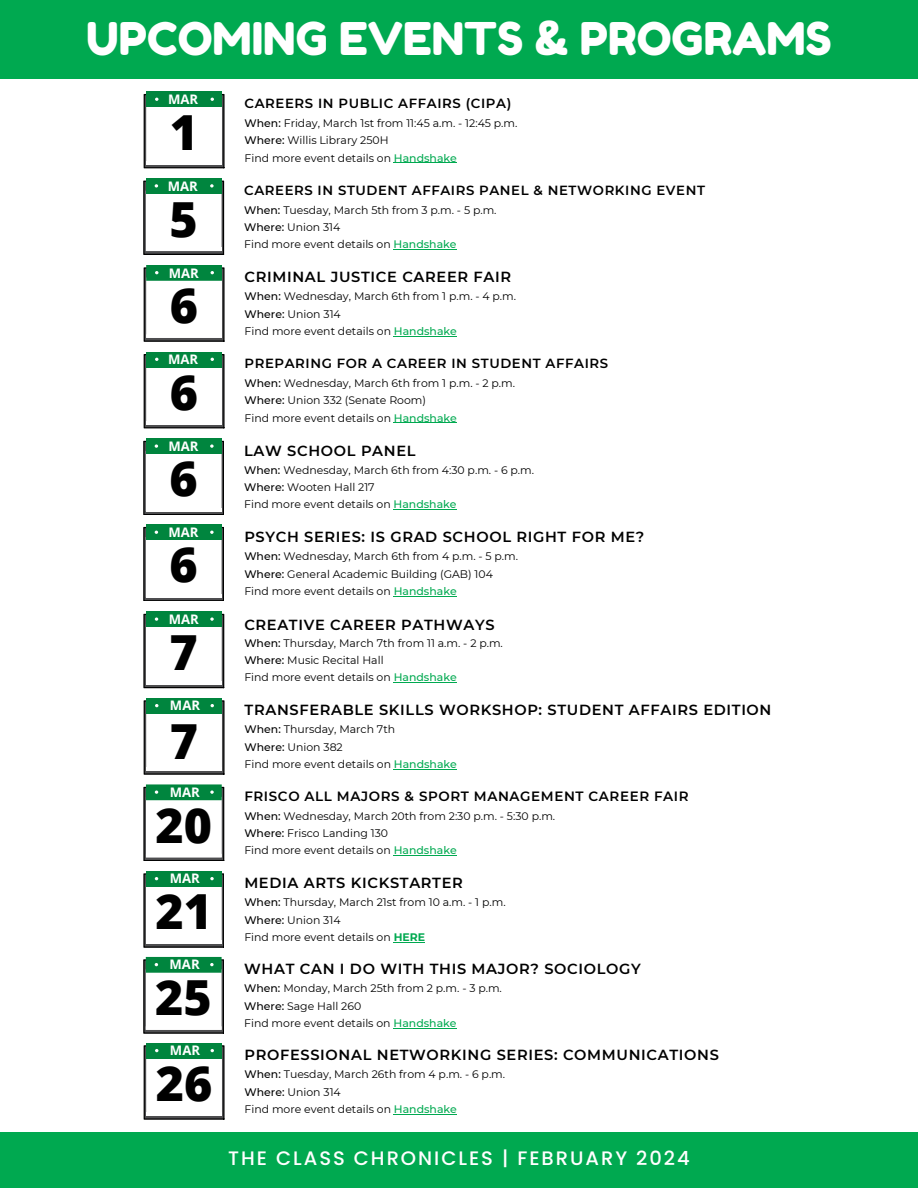
<style>
.page{position:relative;width:918px;height:1188px;background:#fff}
.page>*{position:absolute;margin:0;border:0;box-sizing:border-box;transform-origin:0 0}
.t1{font:800 48.3px "Open Sans";color:#000}
.t2{font:45px "Fredoka One";color:#fff}
.t3{font:500 19.5px "Poppins";letter-spacing:.1em;color:#fff}
.t4{font:600 14.7px "Montserrat";letter-spacing:.045em;color:#000}
.t5{font:600 14.55px "Montserrat";letter-spacing:.045em;color:#000}
.t6{font:600 13.5px "Montserrat";letter-spacing:.045em;color:#000}
.t7{font:600 13.2px "Montserrat";letter-spacing:.045em;color:#000}
.t8{font:700 13.2px "Open Sans";color:#fff}
.t9{font:10.95px "Montserrat";color:#000}
.s1{font-weight:500}
.s2{font-weight:500;color:#00a950}
.s3{font-weight:700;color:#00a950}
</style>
<div class="page">
<div style="left:0;top:0;width:918px;height:78px;background:#00a950"></div>
<div style="left:0;top:1133px;width:918px;height:55px;background:#00a950"></div>
<div style="left:146px;top:698px;width:76px;height:16px;background:#00853e"></div>
<svg style="left:144px;top:700px;width:81px;height:75px"></svg>
<hr style="left:394px;top:769px;width:63px;height:1px;background:#00a950">
<div style="left:146px;top:611px;width:76px;height:16px;background:#00853e"></div>
<svg style="left:143px;top:614px;width:81px;height:74px"></svg>
<hr style="left:394px;top:682px;width:63px;height:1px;background:#00a950">
<div style="left:146px;top:265px;width:76px;height:16px;background:#00853e"></div>
<svg style="left:144px;top:267px;width:80px;height:74px"></svg>
<hr style="left:394px;top:336px;width:63px;height:1px;background:#00a950">
<div style="left:146px;top:92px;width:76px;height:15px;background:#00853e"></div>
<svg style="left:144px;top:94px;width:81px;height:75px"></svg>
<hr style="left:394px;top:162px;width:63px;height:1px;background:#00a950">
<div style="left:146px;top:784px;width:76px;height:16px;background:#00853e"></div>
<svg style="left:143px;top:787px;width:81px;height:74px"></svg>
<hr style="left:394px;top:855px;width:63px;height:1px;background:#00a950">
<div style="left:146px;top:871px;width:76px;height:16px;background:#00853e"></div>
<svg style="left:143px;top:873px;width:81px;height:75px"></svg>
<hr style="left:394px;top:942px;width:31px;height:1px;background:#00a950">
<hr style="left:394px;top:596px;width:63px;height:1px;background:#00a950">
<div style="left:146px;top:525px;width:76px;height:15px;background:#00853e"></div>
<svg style="left:143px;top:527px;width:81px;height:74px"></svg>
<div style="left:146px;top:957px;width:76px;height:16px;background:#00853e"></div>
<svg style="left:143px;top:959px;width:81px;height:74px"></svg>
<hr style="left:394px;top:1028px;width:63px;height:1px;background:#00a950">
<div style="left:146px;top:1043px;width:76px;height:16px;background:#00853e"></div>
<svg style="left:144px;top:1045px;width:81px;height:75px"></svg>
<hr style="left:394px;top:1114px;width:63px;height:1px;background:#00a950">
<div style="left:146px;top:438px;width:76px;height:16px;background:#00853e"></div>
<svg style="left:143px;top:441px;width:81px;height:74px"></svg>
<hr style="left:394px;top:509px;width:63px;height:1px;background:#00a950">
<div style="left:146px;top:352px;width:76px;height:15px;background:#00853e"></div>
<svg style="left:144px;top:354px;width:81px;height:75px"></svg>
<hr style="left:394px;top:423px;width:63px;height:1px;background:#00a950">
<div style="left:146px;top:178px;width:76px;height:16px;background:#00853e"></div>
<svg style="left:143px;top:181px;width:81px;height:74px"></svg>
<hr style="left:394px;top:249px;width:63px;height:1px;background:#00a950">
<h3 class="t2" style="left:86px;top:11px;width:747px">UPCOMING EVENTS &amp; PROGRAMS</h3>
<p class="t8" style="left:168px;top:90px;width:32px">MAR</p>
<p class="t1" style="left:170px;top:98px;width:30px">1</p>
<p class="t8" style="left:168px;top:177px;width:32px">MAR</p>
<p class="t1" style="left:170px;top:185px;width:30px">5</p>
<p class="t8" style="left:169px;top:264px;width:32px">MAR</p>
<p class="t1" style="left:170px;top:271px;width:30px">6</p>
<p class="t8" style="left:168px;top:350px;width:32px">MAR</p>
<p class="t1" style="left:170px;top:359px;width:30px">6</p>
<p class="t8" style="left:168px;top:437px;width:32px">MAR</p>
<p class="t1" style="left:169px;top:444px;width:30px">6</p>
<p class="t8" style="left:168px;top:523px;width:32px">MAR</p>
<p class="t1" style="left:169px;top:531px;width:30px">6</p>
<p class="t8" style="left:169px;top:610px;width:32px">MAR</p>
<p class="t1" style="left:170px;top:618px;width:30px">7</p>
<h1 class="t8" style="left:170px;top:696px;width:32px">MAR</h1>
<p class="t1" style="left:170px;top:707px;width:30px">7</p>
<p class="t8" style="left:170px;top:783px;width:32px">MAR</p>
<p class="t1" style="left:155px;top:791px;width:58px">20</p>
<h3 class="t8" style="left:170px;top:869px;width:32px">MAR</h3>
<p class="t1" style="left:155px;top:878px;width:58px">21</p>
<h4 class="t8" style="left:170px;top:955px;width:32px">MAR</h4>
<p class="t1" style="left:155px;top:964px;width:58px">25</p>
<p class="t8" style="left:170px;top:1041px;width:32px">MAR</p>
<h4 class="t1" style="left:156px;top:1050px;width:58px">26</h4>
<p class="t7" style="left:245px;top:95px;width:268px">CAREERS IN PUBLIC AFFAIRS (CIPA)</p>
<h4 class="t9" style="left:245px;top:116px;width:274px"><span class="s1">When:</span> Friday, March 1st from 11:45 a.m. - 12:45 p.m.</h4>
<p class="t9" style="left:245px;top:134px;width:146px"><span class="s1">Where:</span> Willis Library 250H</p>
<h3 class="t9" style="left:245px;top:151px;width:214px">Find more event details on <span class="s2">Handshake</span></h3>
<p class="t7" style="left:244px;top:182px;width:462px">CAREERS IN STUDENT AFFAIRS PANEL &amp; NETWORKING EVENT</p>
<p class="t9" style="left:244px;top:203px;width:254px"><span class="s1">When:</span> Tuesday, March 5th from 3 p.m. - 5 p.m.</p>
<h4 class="t9" style="left:244px;top:220px;width:98px"><span class="s1">Where:</span> Union 314</h4>
<p class="t9" style="left:244px;top:238px;width:214px">Find more event details on <span class="s2">Handshake</span></p>
<p class="t4" style="left:245px;top:268px;width:268px">CRIMINAL JUSTICE CAREER FAIR</p>
<h4 class="t9" style="left:245px;top:290px;width:273px"><span class="s1">When:</span> Wednesday, March 6th from 1 p.m. - 4 p.m.</h4>
<p class="t9" style="left:245px;top:307px;width:98px"><span class="s1">Where:</span> Union 314</p>
<p class="t9" style="left:245px;top:324px;width:214px">Find more event details on <span class="s2">Handshake</span></p>
<p class="t7" style="left:245px;top:355px;width:365px">PREPARING FOR A CAREER IN STUDENT AFFAIRS</p>
<h4 class="t9" style="left:245px;top:377px;width:272px"><span class="s1">When:</span> Wednesday, March 6th from 1 p.m. - 2 p.m.</h4>
<p class="t9" style="left:245px;top:394px;width:183px"><span class="s1">Where:</span> Union 332 (Senate Room)</p>
<h3 class="t9" style="left:245px;top:411px;width:214px">Find more event details on <span class="s2">Handshake</span></h3>
<h4 class="t4" style="left:244px;top:441px;width:173px">LAW SCHOOL PANEL</h4>
<p class="t9" style="left:244px;top:463px;width:291px"><span class="s1">When:</span> Wednesday, March 6th from 4:30 p.m. - 6 p.m.</p>
<h3 class="t9" style="left:244px;top:480px;width:132px"><span class="s1">Where:</span> Wooten Hall 217</h3>
<p class="t9" style="left:244px;top:498px;width:214px">Find more event details on <span class="s2">Handshake</span></p>
<p class="t4" style="left:244px;top:528px;width:401px">PSYCH SERIES: IS GRAD SCHOOL RIGHT FOR ME?</p>
<h3 class="t9" style="left:244px;top:550px;width:275px"><span class="s1">When:</span> Wednesday, March 6th from 4 p.m. - 5 p.m.</h3>
<p class="t9" style="left:244px;top:567px;width:250px"><span class="s1">Where:</span> General Academic Building (GAB) 104</p>
<p class="t9" style="left:244px;top:584px;width:214px">Find more event details on <span class="s2">Handshake</span></p>
<p class="t5" style="left:244px;top:615px;width:252px">CREATIVE CAREER PATHWAYS</p>
<h4 class="t9" style="left:244px;top:636px;width:260px"><span class="s1">When:</span> Thursday, March 7th from 11 a.m. - 2 p.m.</h4>
<p class="t9" style="left:244px;top:654px;width:141px"><span class="s1">Where:</span> Music Recital Hall</p>
<h3 class="t9" style="left:244px;top:671px;width:214px">Find more event details on <span class="s2">Handshake</span></h3>
<h4 class="t4" style="left:245px;top:701px;width:528px">TRANSFERABLE SKILLS WORKSHOP: STUDENT AFFAIRS EDITION</h4>
<p class="t9" style="left:245px;top:723px;width:152px"><span class="s1">When:</span> Thursday, March 7th</p>
<h3 class="t9" style="left:245px;top:740px;width:100px"><span class="s1">Where:</span> Union 382</h3>
<p class="t9" style="left:245px;top:757px;width:214px">Find more event details on <span class="s2">Handshake</span></p>
<p class="t6" style="left:244px;top:788px;width:446px">FRISCO ALL MAJORS &amp; SPORT MANAGEMENT CAREER FAIR</p>
<h4 class="t9" style="left:244px;top:809px;width:312px"><span class="s1">When:</span> Wednesday, March 20th from 2:30 p.m. - 5:30 p.m.</h4>
<p class="t9" style="left:244px;top:827px;width:145px"><span class="s1">Where:</span> Frisco Landing 130</p>
<p class="t9" style="left:244px;top:844px;width:214px">Find more event details on <span class="s2">Handshake</span></p>
<p class="t4" style="left:244px;top:874px;width:220px">MEDIA ARTS KICKSTARTER</p>
<p class="t9" style="left:244px;top:896px;width:263px"><span class="s1">When:</span> Thursday, March 21st from 10 a.m. - 1 p.m.</p>
<h4 class="t9" style="left:244px;top:913px;width:98px"><span class="s1">Where:</span> Union 314</h4>
<p class="t9" style="left:244px;top:930px;width:182px">Find more event details on <span class="s3">HERE</span></p>
<h3 class="t4" style="left:244px;top:960px;width:398px">WHAT CAN I DO WITH THIS MAJOR? SOCIOLOGY</h3>
<p class="t9" style="left:244px;top:982px;width:259px"><span class="s1">When:</span> Monday, March 25th from 2 p.m. - 3 p.m.</p>
<p class="t9" style="left:244px;top:999px;width:119px"><span class="s1">Where:</span> Sage Hall 260</p>
<p class="t9" style="left:244px;top:1016px;width:214px">Find more event details on <span class="s2">Handshake</span></p>
<p class="t4" style="left:245px;top:1046px;width:476px">PROFESSIONAL NETWORKING SERIES: COMMUNICATIONS</p>
<h3 class="t9" style="left:245px;top:1068px;width:262px"><span class="s1">When:</span> Tuesday, March 26th from 4 p.m. - 6 p.m.</h3>
<p class="t9" style="left:245px;top:1085px;width:98px"><span class="s1">Where:</span> Union 314</p>
<p class="t9" style="left:245px;top:1102px;width:214px">Find more event details on <span class="s2">Handshake</span></p>
<p class="t3" style="left:228px;top:1144px;width:463px">THE CLASS CHRONICLES | FEBRUARY 2024</p>
</div>
